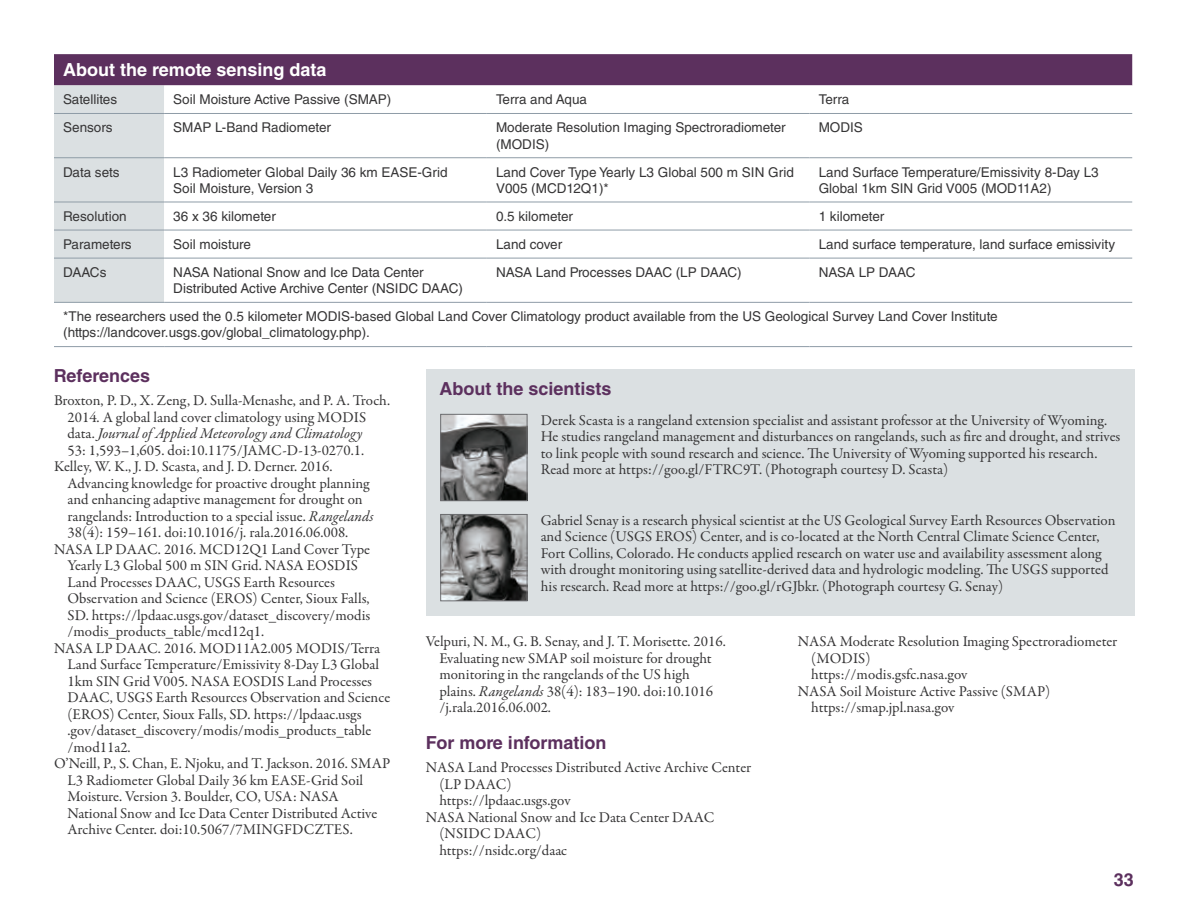
<style>
.page{position:relative;width:1188px;height:918px;background:#fff}
.page>*{position:absolute;margin:0;border:0;box-sizing:border-box;transform-origin:0 0}
.t1{font:700 18px "Helvetica LT Std";color:#5c305e}
.t2{font:700 18px "Helvetica LT Std";color:#fff}
.t3{font:15px/16.5px "Garamond Premr Pro";color:#363536}
.t4{font:italic 15px "Garamond Premr Pro";color:#363536}
.t5{font:13.5px/16.2px "Helvetica LT Std";color:#363536}
.s1{font-style:normal}
.s2{font-style:italic}
</style>
<div class="page">
<svg style="left:54px;top:54px;width:1078px;height:248px;background:#907894"></svg>
<svg style="left:164px;top:85px;width:968px;height:217px"></svg>
<hr style="left:54px;top:113px;width:110px;height:1px;background:#8f9ca7">
<hr style="left:164px;top:113px;width:323px;height:1px;background:#8f9ca7">
<hr style="left:487px;top:113px;width:323px;height:1px;background:#8f9ca7">
<hr style="left:810px;top:113px;width:322px;height:1px;background:#8f9ca7">
<hr style="left:54px;top:157px;width:110px;height:1px;background:#8f9ca7">
<hr style="left:164px;top:157px;width:323px;height:1px;background:#8f9ca7">
<hr style="left:487px;top:157px;width:323px;height:1px;background:#8f9ca7">
<hr style="left:810px;top:157px;width:322px;height:1px;background:#8f9ca7">
<hr style="left:54px;top:202px;width:110px;height:1px;background:#8f9ca7">
<hr style="left:164px;top:202px;width:323px;height:1px;background:#8f9ca7">
<hr style="left:487px;top:202px;width:323px;height:1px;background:#8f9ca7">
<hr style="left:810px;top:202px;width:322px;height:1px;background:#8f9ca7">
<hr style="left:54px;top:230px;width:110px;height:1px;background:#8f9ca7">
<hr style="left:164px;top:230px;width:323px;height:1px;background:#8f9ca7">
<hr style="left:487px;top:230px;width:323px;height:1px;background:#8f9ca7">
<hr style="left:810px;top:230px;width:322px;height:1px;background:#8f9ca7">
<hr style="left:54px;top:258px;width:110px;height:1px;background:#8f9ca7">
<hr style="left:164px;top:258px;width:323px;height:1px;background:#8f9ca7">
<hr style="left:487px;top:258px;width:323px;height:1px;background:#8f9ca7">
<hr style="left:810px;top:258px;width:322px;height:1px;background:#8f9ca7">
<hr style="left:54px;top:302px;width:110px;height:1px;background:#8f9ca7">
<hr style="left:164px;top:302px;width:323px;height:1px;background:#8f9ca7">
<hr style="left:487px;top:302px;width:323px;height:1px;background:#8f9ca7">
<hr style="left:810px;top:302px;width:322px;height:1px;background:#8f9ca7">
<hr style="left:54px;top:346px;width:110px;height:1px;background:#8f9ca7">
<hr style="left:164px;top:346px;width:323px;height:1px;background:#8f9ca7">
<hr style="left:487px;top:346px;width:323px;height:1px;background:#8f9ca7">
<hr style="left:810px;top:346px;width:322px;height:1px;background:#8f9ca7">
<div style="left:426px;top:369px;width:708px;height:246px;background:#dbe0e2"></div>
<img style="left:442px;top:416px;width:83px;height:83px">
<div style="left:440px;top:414px;width:87px;height:87px;border:1px solid #6c6d70"></div>
<img style="left:442px;top:516px;width:83px;height:83px">
<div style="left:440px;top:514px;width:87px;height:87px;border:1px solid #6c6d70"></div>
<p class="t2" style="left:63px;top:59px;width:265px">About the remote sensing data</p>
<p class="t5" style="left:63px;top:91px;width:56px">Satellites</p>
<p class="t5" style="left:173px;top:91px;width:220px">Soil Moisture Active Passive (SMAP)</p>
<p class="t5" style="left:496px;top:91px;width:93px">Terra and Aqua</p>
<p class="t5" style="left:819px;top:91px;width:32px">Terra</p>
<p class="t5" style="left:63px;top:119px;width:51px">Sensors</p>
<p class="t5" style="left:173px;top:119px;width:159px">SMAP L-Band Radiometer</p>
<p class="t5" style="left:496px;top:119px;width:291px">Moderate Resolution Imaging Spectroradiometer (MODIS)</p>
<p class="t5" style="left:819px;top:119px;width:46px">MODIS</p>
<p class="t5" style="left:63px;top:164px;width:58px">Data sets</p>
<p class="t5" style="left:173px;top:164px;width:276px">L3 Radiometer Global Daily 36 km EASE-Grid<br>Soil Moisture, Version 3</p>
<p class="t5" style="left:496px;top:164px;width:299px">Land Cover Type Yearly L3 Global 500 m SIN Grid<br>V005 (MCD12Q1)*</p>
<p class="t5" style="left:819px;top:164px;width:282px">Land Surface Temperature/Emissivity 8-Day L3<br>Global 1km SIN Grid V005 (MOD11A2)</p>
<p class="t5" style="left:63px;top:208px;width:65px">Resolution</p>
<p class="t5" style="left:173px;top:208px;width:104px">36 x 36 kilometer</p>
<p class="t5" style="left:496px;top:208px;width:79px">0.5 kilometer</p>
<p class="t5" style="left:819px;top:208px;width:67px">1 kilometer</p>
<p class="t5" style="left:63px;top:236px;width:70px">Parameters</p>
<p class="t5" style="left:173px;top:236px;width:79px">Soil moisture</p>
<p class="t5" style="left:496px;top:236px;width:68px">Land cover</p>
<p class="t5" style="left:819px;top:236px;width:298px">Land surface temperature, land surface emissivity</p>
<p class="t5" style="left:63px;top:264px;width:45px">DAACs</p>
<p class="t5" style="left:173px;top:264px;width:291px">NASA National Snow and Ice Data Center<br>Distributed Active Archive Center (NSIDC DAAC)</p>
<p class="t5" style="left:496px;top:264px;width:247px">NASA Land Processes DAAC (LP DAAC)</p>
<p class="t5" style="left:819px;top:264px;width:98px">NASA LP DAAC</p>
<p class="t5" style="left:63px;top:308px;width:936px">*The researchers used the 0.5 kilometer MODIS-based Global Land Cover Climatology product available from the US Geological Survey Land Cover Institute (https://landcover.usgs.gov/global_climatology.php).</p>
<p class="t1" style="left:54px;top:365px;width:98px">References</p>
<p class="t3" style="left:54px;top:393px;width:338px">Broxton, P. D., X. Zeng, D. Sulla-Menashe, and P. A. Troch.</p>
<p class="t3" style="left:68px;top:409px;width:300px">2014. A global land cover climatology using MODIS</p>
<p class="t4" style="left:68px;top:424px;width:297px"><span class="s1">data.</span> Journal of Applied Meteorology and Climatology</p>
<p class="t3" style="left:68px;top:442px;width:298px">53: 1,593–1,605. doi:10.1175/JAMC-D-13-0270.1.</p>
<p class="t3" style="left:54px;top:459px;width:280px">Kelley, W. K., J. D. Scasta, and J. D. Derner. 2016.</p>
<p class="t3" style="left:68px;top:475px;width:303px">Advancing knowledge for proactive drought planning</p>
<p class="t3" style="left:68px;top:492px;width:297px">and enhancing adaptive management for drought on</p>
<p class="t3" style="left:68px;top:508px;width:308px">rangelands: Introduction to a special issue. <span class="s2">Rangelands</span></p>
<p class="t3" style="left:68px;top:525px;width:282px">38(4): 159–161. doi:10.1016/j. rala.2016.06.008.</p>
<p class="t3" style="left:54px;top:541px;width:318px">NASA LP DAAC. 2016. MCD12Q1 Land Cover Type</p>
<p class="t3" style="left:68px;top:558px;width:292px">Yearly L3 Global 500 m SIN Grid. NASA EOSDIS</p>
<p class="t3" style="left:68px;top:574px;width:269px">Land Processes DAAC, USGS Earth Resources</p>
<p class="t3" style="left:68px;top:591px;width:304px">Observation and Science (EROS) Center, Sioux Falls,</p>
<p class="t3" style="left:68px;top:607px;width:304px">SD. https://lpdaac.usgs.gov/dataset_discovery/modis</p>
<p class="t3" style="left:68px;top:624px;width:198px">/modis_products_table/mcd12q1.</p>
<p class="t3" style="left:54px;top:640px;width:328px">NASA LP DAAC. 2016. MOD11A2.005 MODIS/Terra</p>
<p class="t3" style="left:68px;top:657px;width:313px">Land Surface Temperature/Emissivity 8-Day L3 Global</p>
<p class="t3" style="left:68px;top:673px;width:306px">1km SIN Grid V005. NASA EOSDIS Land Processes</p>
<p class="t3" style="left:68px;top:690px;width:324px">DAAC, USGS Earth Resources Observation and Science</p>
<p class="t3" style="left:68px;top:706px;width:296px">(EROS) Center, Sioux Falls, SD. https://lpdaac.usgs</p>
<p class="t3" style="left:68px;top:723px;width:305px">.gov/dataset_discovery/modis/modis_products_table</p>
<p class="t3" style="left:68px;top:739px;width:65px">/mod11a2.</p>
<p class="t3" style="left:54px;top:756px;width:338px">O’Neill, P., S. Chan, E. Njoku, and T. Jackson. 2016. SMAP</p>
<p class="t3" style="left:68px;top:772px;width:297px">L3 Radiometer Global Daily 36 km EASE-Grid Soil</p>
<p class="t3" style="left:68px;top:789px;width:273px">Moisture. Version 3. Boulder, CO, USA: NASA</p>
<p class="t3" style="left:68px;top:805px;width:311px">National Snow and Ice Data Center Distributed Active</p>
<p class="t3" style="left:68px;top:822px;width:287px">Archive Center. doi:10.5067/7MINGFDCZTES.</p>
<p class="t1" style="left:440px;top:378px;width:174px">About the scientists</p>
<p class="t3" style="left:541px;top:412px;width:581px">Derek Scasta is a rangeland extension specialist and assistant professor at the University of Wyoming.<br>He studies rangeland management and disturbances on rangelands, such as fire and drought, and strives to link people with sound research and science. The University of Wyoming supported his research.<br>Read more at https://goo.gl/FTRC9T. (Photograph courtesy D. Scasta)</p>
<p class="t3" style="left:541px;top:512px;width:576px">Gabriel Senay is a research physical scientist at the US Geological Survey Earth Resources Observation and Science (USGS EROS) Center, and is co-located at the North Central Climate Science Center, Fort Collins, Colorado. He conducts applied research on water use and availability assessment along with drought monitoring using satellite-derived data and hydrologic modeling. The USGS supported his research. Read more at https://goo.gl/rGJbkr. (Photograph courtesy G. Senay)</p>
<p class="t3" style="left:439px;top:634px;width:288px;text-indent:-13px">Velpuri, N. M., G. B. Senay, and J. T. Morisette. 2016.<br>Evaluating new SMAP soil moisture for drought monitoring in the rangelands of the US high plains. <span class="s2">Rangelands</span> 38(4): 183–190. doi:10.1016 /j.rala.2016.06.002.</p>
<p class="t1" style="left:426px;top:732px;width:182px">For more information</p>
<p class="t3" style="left:426px;top:760px;width:327px">NASA Land Processes Distributed Active Archive Center</p>
<p class="t3" style="left:439px;top:776px;width:74px">(LP DAAC)</p>
<p class="t3" style="left:439px;top:793px;width:133px">https://lpdaac.usgs.gov</p>
<p class="t3" style="left:426px;top:809px;width:290px">NASA National Snow and Ice Data Center DAAC</p>
<p class="t3" style="left:439px;top:826px;width:103px">(NSIDC DAAC)</p>
<p class="t3" style="left:439px;top:842px;width:129px">https://nsidc.org/daac</p>
<p class="t3" style="left:798px;top:634px;width:321px">NASA Moderate Resolution Imaging Spectroradiometer</p>
<p class="t3" style="left:811px;top:650px;width:61px">(MODIS)</p>
<p class="t3" style="left:811px;top:667px;width:158px">https://modis.gsfc.nasa.gov</p>
<p class="t3" style="left:798px;top:683px;width:254px">NASA Soil Moisture Active Passive (SMAP)</p>
<p class="t3" style="left:811px;top:700px;width:145px">https://smap.jpl.nasa.gov</p>
<p class="t1" style="left:1114px;top:869px;width:22px">33</p>
</div>
